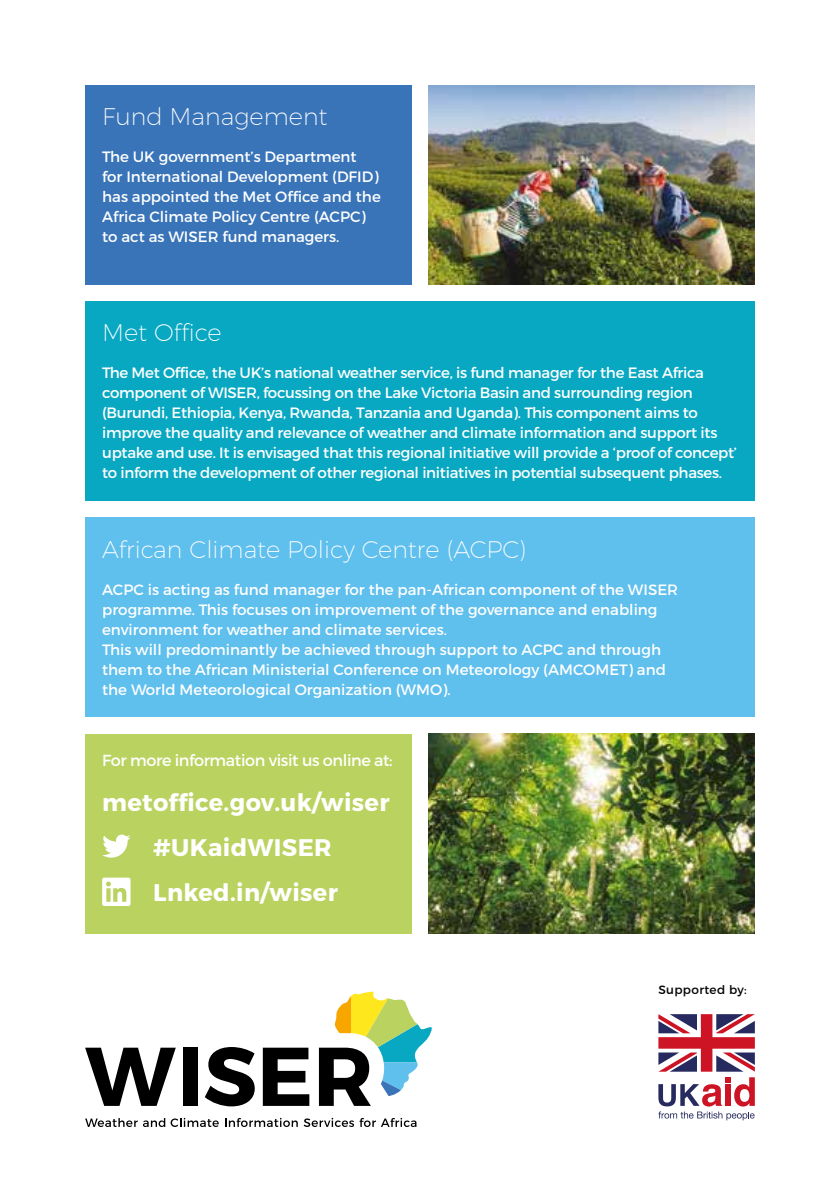
<style>
.page{position:relative;width:840px;height:1191px;background:#fff}
.page>*{position:absolute;margin:0;border:0;box-sizing:border-box;transform-origin:0 0}
.t1{font:200 24px "Montserrat";color:#fff}
.t2{font:700 24px/45px "Montserrat";letter-spacing:.015em;color:#fff;text-align:center}
.t3{font:16px "Montserrat";letter-spacing:-.025em;color:#fff}
.t4{font:15px/20px "Montserrat";color:#fff}
.t5{font:15px/20px "Montserrat";letter-spacing:-.02em;color:#fff}
.t6{font:12px "Montserrat";letter-spacing:.03em;color:#000}
</style>
<div class="page">
<div style="left:85px;top:734px;width:326px;height:199px;background:#bad25f"></div>
<svg style="left:85px;top:1047px;width:91px;height:58px"></svg>
<div style="left:183px;top:1047px;width:14px;height:58px;background:#000"></div>
<svg style="left:205px;top:1047px;width:49px;height:59px"></svg>
<svg style="left:263px;top:1047px;width:46px;height:58px"></svg>
<svg style="left:319px;top:991px;width:113px;height:114px"></svg>
<svg style="left:85px;top:1117px;width:134px;height:10px"></svg>
<svg style="left:225px;top:1117px;width:72px;height:10px"></svg>
<svg style="left:303px;top:1117px;width:113px;height:10px"></svg>
<svg style="left:658px;top:1014px;width:96px;height:57px"></svg>
<svg style="left:658px;top:1077px;width:96px;height:43px"></svg>
<svg style="left:102px;top:834px;width:28px;height:23px"></svg>
<svg style="left:102px;top:877px;width:28px;height:29px"></svg>
<img style="left:428px;top:734px;width:326px;height:199px">
<img style="left:428px;top:85px;width:326px;height:199px">
<div style="left:85px;top:517px;width:669px;height:200px;background:#5fbfed"></div>
<div style="left:85px;top:301px;width:669px;height:199px;background:#08a8c2"></div>
<div style="left:85px;top:85px;width:326px;height:199px;background:#3974b9"></div>
<h1 class="t1" style="left:102px;top:102px;width:227px">Fund Management</h1>
<p class="t4" style="left:102px;top:147px;width:280px">The UK government’s Department<br>for International Development (DFID) has appointed the Met Office and the Africa Climate Policy Centre (ACPC) to act as WISER fund managers.</p>
<h1 class="t1" style="left:102px;top:318px;width:121px">Met Office</h1>
<p class="t5" style="left:102px;top:363px;width:636px">The Met Office, the UK’s national weather service, is fund manager for the East Africa component of WISER, focussing on the Lake Victoria Basin and surrounding region (Burundi, Ethiopia, Kenya, Rwanda, Tanzania and Uganda). This component aims to improve the quality and relevance of weather and climate information and support its uptake and use. It is envisaged that this regional initiative will provide a ‘proof of concept’ to inform the development of other regional initiatives in potential subsequent phases.</p>
<h1 class="t1" style="left:102px;top:534px;width:425px">African Climate Policy Centre (ACPC)</h1>
<p class="t4" style="left:102px;top:579px;width:577px">ACPC is acting as fund manager for the pan-African component of the WISER programme. This focuses on improvement of the governance and enabling environment for weather and climate services.<br>This will predominantly be achieved through support to ACPC and through them to the African Ministerial Conference on Meteorology (AMCOMET) and the World Meteorological Organization (WMO).</p>
<p class="t3" style="left:102px;top:751px;width:292px">For more information visit us online at:</p>
<h1 class="t2" style="left:102px;top:780px;width:289px">metoffice.gov.uk/wiser #UKaidWISER<br>Lnked.in/wiser</h1>
<p class="t6" style="left:658px;top:982px;width:90px">Supported by:</p>
</div>
